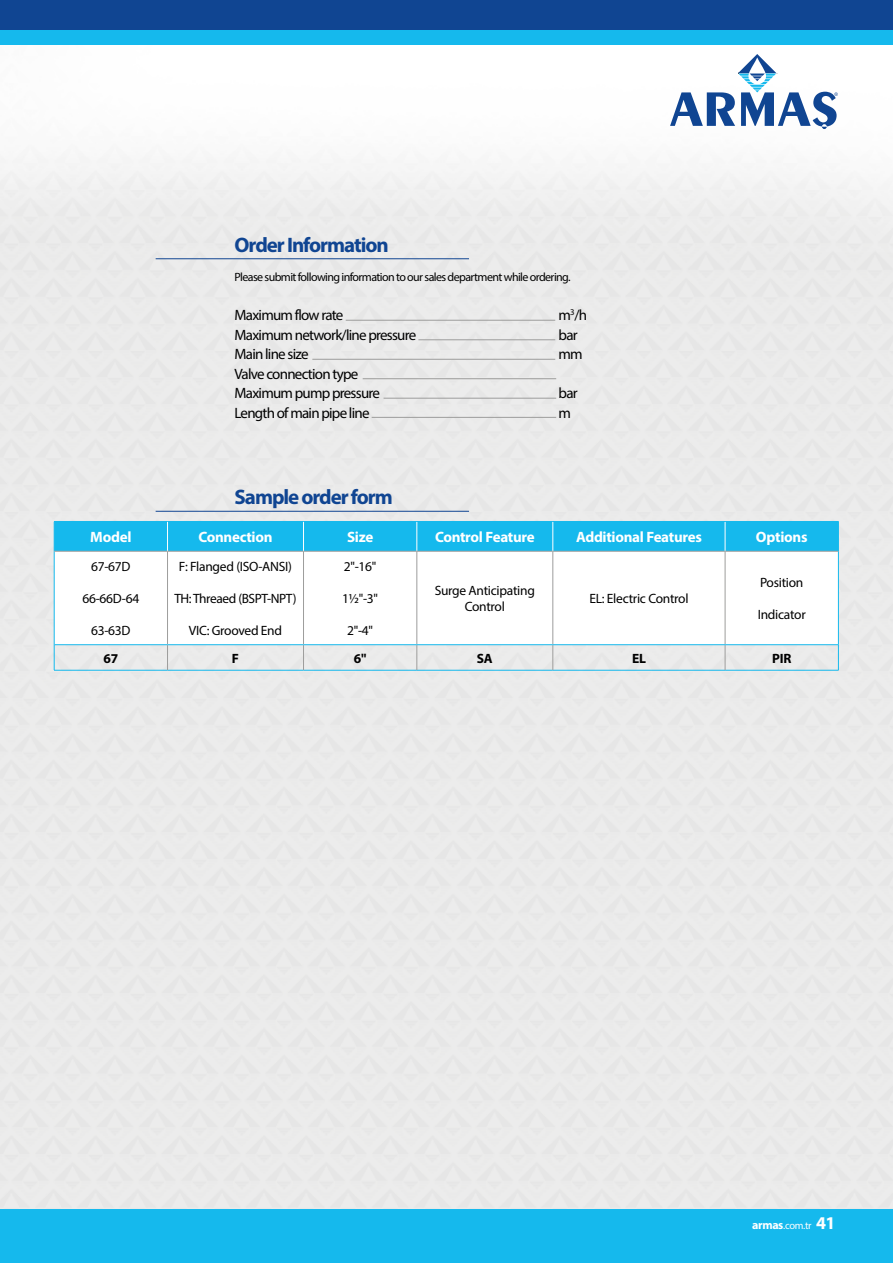
<style>
.page{position:relative;width:893px;height:1263px;background:#fff}
.page>*{position:absolute;margin:0;border:0;box-sizing:border-box;transform-origin:0 0}
.t1{font:700 21px "Myriad Pro";letter-spacing:-.05em;color:#104592}
.t2{font:15px/19.5px "Myriad Pro";letter-spacing:-.05em;color:#000}
.t3{font:700 15px "Myriad Pro";letter-spacing:-.02em;color:#fff}
.t4{font:13.5px/16.2px "Myriad Pro";letter-spacing:-.02em;color:#000;text-align:center}
.t5{font:700 13.5px "Myriad Pro";letter-spacing:-.02em;color:#000}
.t6{font:12px "Myriad Pro";letter-spacing:-.05em;color:#000}
.t7{font:10.5px "Myriad Pro";color:#fff}
.s1{font-weight:700;font-size:12px}
.s2{font-weight:700;font-size:18px}
</style>
<div class="page">
<div style="left:0;top:0;width:893px;height:30px;background:#104592"></div>
<div style="left:0;top:30px;width:893px;height:15px;background:#15b9ed"></div>
<div style="left:0;top:1209px;width:893px;height:54px;background:#15b9ed"></div>
<svg style="left:670px;top:54px;width:168px;height:75px"></svg>
<hr style="left:156px;top:511px;width:313px;height:1px;background:#104592">
<svg style="left:416px;top:552px;width:422px;height:92px"></svg>
<hr style="left:54px;top:551px;width:1px;height:94px;background:#15b9ed">
<hr style="left:838px;top:551px;width:1px;height:94px;background:#15b9ed">
<svg style="left:54px;top:645px;width:1px;height:25px"></svg>
<svg style="left:838px;top:645px;width:1px;height:25px"></svg>
<hr style="left:54px;top:670px;width:114px;height:1px;background:#15b9ed">
<hr style="left:168px;top:670px;width:135px;height:1px;background:#15b9ed">
<hr style="left:303px;top:670px;width:114px;height:1px;background:#15b9ed">
<hr style="left:417px;top:670px;width:136px;height:1px;background:#15b9ed">
<hr style="left:553px;top:670px;width:172px;height:1px;background:#15b9ed">
<hr style="left:725px;top:670px;width:114px;height:1px;background:#15b9ed">
<hr style="left:167px;top:551px;width:1px;height:93px;background:#9d9d9c">
<hr style="left:303px;top:551px;width:1px;height:93px;background:#9d9d9c">
<hr style="left:417px;top:551px;width:1px;height:93px;background:#9d9d9c">
<hr style="left:553px;top:551px;width:1px;height:93px;background:#9d9d9c">
<hr style="left:725px;top:551px;width:1px;height:93px;background:#9d9d9c">
<svg style="left:167px;top:645px;width:1px;height:25px"></svg>
<svg style="left:303px;top:645px;width:1px;height:25px"></svg>
<svg style="left:417px;top:645px;width:1px;height:25px"></svg>
<svg style="left:553px;top:645px;width:1px;height:25px"></svg>
<svg style="left:725px;top:645px;width:1px;height:25px"></svg>
<hr style="left:54px;top:644px;width:114px;height:1px;background:#15b9ed">
<hr style="left:168px;top:644px;width:135px;height:1px;background:#15b9ed">
<hr style="left:303px;top:644px;width:114px;height:1px;background:#15b9ed">
<hr style="left:417px;top:644px;width:136px;height:1px;background:#15b9ed">
<hr style="left:553px;top:644px;width:172px;height:1px;background:#15b9ed">
<hr style="left:725px;top:644px;width:113px;height:1px;background:#15b9ed">
<hr style="left:54px;top:551px;width:114px;height:1px;background:#9d9d9c">
<hr style="left:168px;top:551px;width:135px;height:1px;background:#9d9d9c">
<hr style="left:303px;top:551px;width:114px;height:1px;background:#9d9d9c">
<hr style="left:417px;top:551px;width:136px;height:1px;background:#9d9d9c">
<hr style="left:553px;top:551px;width:172px;height:1px;background:#9d9d9c">
<div style="left:54px;top:521px;width:785px;height:30px;background:#15b9ed"></div>
<hr style="left:725px;top:521px;width:114px;height:1px;background:#15b9ed">
<hr style="left:725px;top:551px;width:113px;height:1px;background:#9d9d9c">
<hr style="left:312px;top:359px;width:243px;height:1px;background:#9d9d9c">
<hr style="left:363px;top:378px;width:193px;height:1px;background:#9d9d9c">
<hr style="left:384px;top:398px;width:172px;height:1px;background:#9d9d9c">
<hr style="left:372px;top:417px;width:184px;height:1px;background:#9d9d9c">
<hr style="left:156px;top:258px;width:313px;height:1px;background:#104592">
<hr style="left:346px;top:320px;width:209px;height:1px;background:#9d9d9c">
<hr style="left:418px;top:339px;width:137px;height:1px;background:#9d9d9c">
<h1 class="t1" style="left:234px;top:231px;width:156px">Order Information</h1>
<p class="t6" style="left:234px;top:270px;width:338px">Please submit following information to our sales department while ordering.</p>
<p class="t2" style="left:234px;top:305px;width:110px">Maximum flow rate</p>
<p class="t2" style="left:558px;top:305px;width:30px">m<sup>3</sup>/h</p>
<p class="t2" style="left:234px;top:325px;width:183px">Maximum network/line pressure</p>
<p class="t2" style="left:558px;top:325px;width:21px">bar</p>
<p class="t2" style="left:234px;top:344px;width:75px">Main line size</p>
<p class="t2" style="left:558px;top:344px;width:26px">mm</p>
<p class="t2" style="left:234px;top:364px;width:147px">Valve connection type<br>Maximum pump pressure</p>
<p class="t2" style="left:558px;top:383px;width:21px">bar</p>
<p class="t2" style="left:234px;top:403px;width:137px">Length of main pipe line</p>
<p class="t2" style="left:558px;top:403px;width:14px">m</p>
<h1 class="t1" style="left:234px;top:483px;width:160px">Sample order form</h1>
<p class="t3" style="left:90px;top:527px;width:43px">Model</p>
<p class="t3" style="left:198px;top:527px;width:76px">Connection</p>
<p class="t3" style="left:347px;top:527px;width:28px">Size</p>
<p class="t3" style="left:435px;top:527px;width:101px">Control Feature</p>
<p class="t3" style="left:576px;top:527px;width:127px">Additional Features</p>
<p class="t3" style="left:756px;top:527px;width:53px">Options</p>
<p class="t4" style="left:91px;top:558px;width:41px">67-67D</p>
<p class="t4" style="left:82px;top:590px;width:58px">66-66D-64</p>
<p class="t4" style="left:91px;top:622px;width:41px">63-63D</p>
<p class="t4" style="left:179px;top:558px;width:115px">F: Flanged (ISO-ANSI)</p>
<p class="t4" style="left:174px;top:590px;width:124px">TH: Threaed (BSPT-NPT)</p>
<p class="t4" style="left:189px;top:622px;width:95px">VIC: Grooved End</p>
<p class="t4" style="left:344px;top:558px;width:34px">2"-16"</p>
<p class="t4" style="left:342px;top:590px;width:37px">1½"-3"</p>
<p class="t4" style="left:347px;top:622px;width:28px">2"-4"</p>
<p class="t4" style="left:760px;top:574px;width:45px">Position</p>
<p class="t4" style="left:758px;top:606px;width:50px">Indicator</p>
<p class="t4" style="left:435px;top:582px;width:102px">Surge Anticipating<br>Control</p>
<p class="t4" style="left:589px;top:590px;width:101px">EL: Electric Control</p>
<p class="t5" style="left:104px;top:649px;width:16px">67</p>
<p class="t5" style="left:232px;top:649px;width:9px">F</p>
<p class="t5" style="left:354px;top:649px;width:14px">6"</p>
<p class="t5" style="left:477px;top:649px;width:17px">SA</p>
<p class="t5" style="left:632px;top:649px;width:15px">EL</p>
<p class="t5" style="left:772px;top:649px;width:21px">PIR</p>
<p class="t7" style="left:752px;top:1219px;width:85px"><span class="s1">armas</span>.com.tr <span class="s2">41</span></p>
</div>
